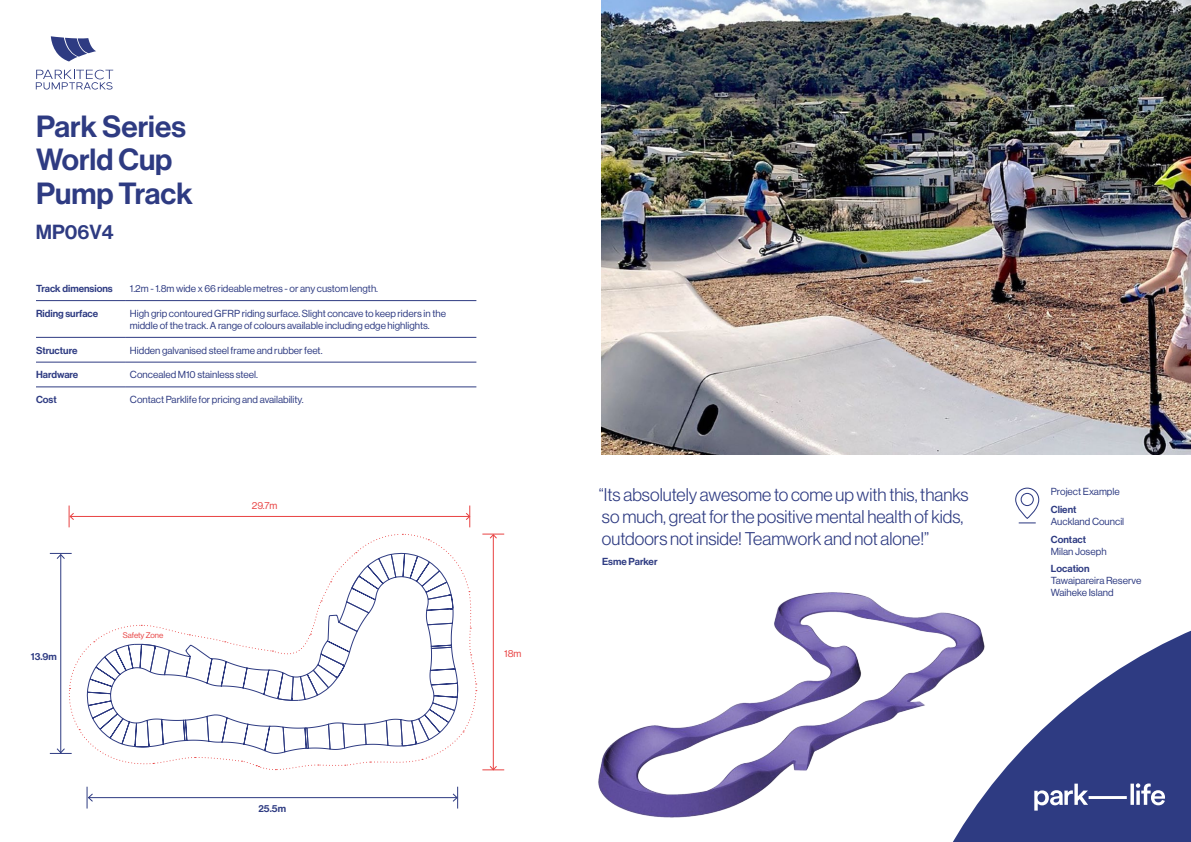
<style>
.page{position:relative;width:1191px;height:842px;background:#fff}
.page>*{position:absolute;margin:0;border:0;box-sizing:border-box;transform-origin:0 0}
.t1{font:30px/33.8px "N Haas Grotesk DS Pro 65 Md";color:#2e3b82}
.t2{font:20px "N Haas Grotesk DS Pro 65 Md";color:#2e3b82}
.t3{font:18px/21.6px "N Haas Grotesk DS Pro 45 Lt";color:#2e3b82}
.t4{font:10px/12px "N Haas Grotesk DS Pro 55 Rg";color:#2e3b82}
.t5{font:10px "N Haas Grotesk DS Pro 65 Md";color:#2e3b82}
.t6{font:10px "N Haas Grotesk DS Pro 55 Rg";color:#e84242}
.t7{font:8px "N Haas Grotesk DS Pro 55 Rg";color:#e84242}
</style>
<div class="page">
<svg style="left:953px;top:630px;width:238px;height:212px"></svg>
<svg style="left:1034px;top:783px;width:131px;height:28px"></svg>
<hr style="left:36px;top:300px;width:90px;height:1px;background:#2e3b82">
<hr style="left:126px;top:300px;width:350px;height:1px;background:#2e3b82">
<hr style="left:36px;top:337px;width:90px;height:1px;background:#2e3b82">
<hr style="left:126px;top:337px;width:350px;height:1px;background:#2e3b82">
<hr style="left:36px;top:362px;width:90px;height:1px;background:#2e3b82">
<hr style="left:126px;top:362px;width:350px;height:1px;background:#2e3b82">
<hr style="left:36px;top:387px;width:90px;height:1px;background:#2e3b82">
<hr style="left:126px;top:387px;width:350px;height:1px;background:#2e3b82">
<svg style="left:51px;top:36px;width:45px;height:25px"></svg>
<svg style="left:36px;top:70px;width:77px;height:20px"></svg>
<img style="left:601px;top:0;width:590px;height:454px">
<svg style="left:1015px;top:487px;width:24px;height:36px"></svg>
<hr style="left:70px;top:516px;width:399px;height:1px;background:#e84242">
<svg style="left:69px;top:505px;width:5px;height:22px"></svg>
<svg style="left:466px;top:505px;width:4px;height:22px"></svg>
<hr style="left:88px;top:797px;width:369px;height:1px;background:#2e3b82">
<svg style="left:87px;top:787px;width:7px;height:21px"></svg>
<svg style="left:451px;top:787px;width:7px;height:21px"></svg>
<svg style="left:50px;top:533px;width:454px;height:238px"></svg>
<img style="left:598px;top:592px;width:418px;height:236px">
<h1 class="t1" style="left:36px;top:110px;width:158px">Park Series<br>World Cup<br>Pump Track</h1>
<h2 class="t2" style="left:36px;top:221px;width:79px">MP06V4</h2>
<p class="t5" style="left:36px;top:283px;width:78px">Track dimensions</p>
<p class="t4" style="left:130px;top:283px;width:250px">1.2m - 1.8m wide x 66 rideable metres - or any custom length.</p>
<p class="t5" style="left:36px;top:307px;width:64px">Riding surface</p>
<p class="t4" style="left:130px;top:307px;width:317px">High grip contoured GFRP riding surface. Slight concave to keep riders in the middle of the track. A range of colours available including edge highlights.</p>
<p class="t5" style="left:36px;top:344px;width:43px">Structure</p>
<p class="t4" style="left:130px;top:344px;width:194px">Hidden galvanised steel frame and rubber feet.</p>
<p class="t5" style="left:36px;top:369px;width:44px">Hardware</p>
<p class="t4" style="left:130px;top:369px;width:130px">Concealed M10 stainless steel.</p>
<p class="t5" style="left:36px;top:394px;width:22px">Cost</p>
<p class="t4" style="left:130px;top:394px;width:175px">Contact Parklife for pricing and availability.</p>
<p class="t7" style="left:123px;top:630px;width:42px">Safety Zone</p>
<p class="t6" style="left:252px;top:500px;width:27px">29.7m</p>
<p class="t5" style="left:31px;top:650px;width:27px">13.9m</p>
<p class="t6" style="left:504px;top:648px;width:19px">18m</p>
<p class="t5" style="left:258px;top:803px;width:29px">25.5m</p>
<h3 class="t3" style="left:599px;top:484px;width:371px">“Its absolutely awesome to come up with this, thanks so much, great for the positive mental health of kids, outdoors not inside! Teamwork and not alone!”</h3>
<p class="t5" style="left:602px;top:556px;width:57px">Esme Parker</p>
<p class="t4" style="left:1051px;top:486px;width:70px">Project Example</p>
<p class="t5" style="left:1051px;top:504px;width:27px">Client</p>
<p class="t4" style="left:1051px;top:516px;width:75px">Auckland Council</p>
<p class="t5" style="left:1051px;top:533px;width:37px">Contact</p>
<p class="t4" style="left:1051px;top:545px;width:57px">Milan Joseph</p>
<p class="t5" style="left:1051px;top:563px;width:40px">Location</p>
<p class="t4" style="left:1051px;top:575px;width:92px">Tawaipareira Reserve<br>Waiheke Island</p>
</div>
